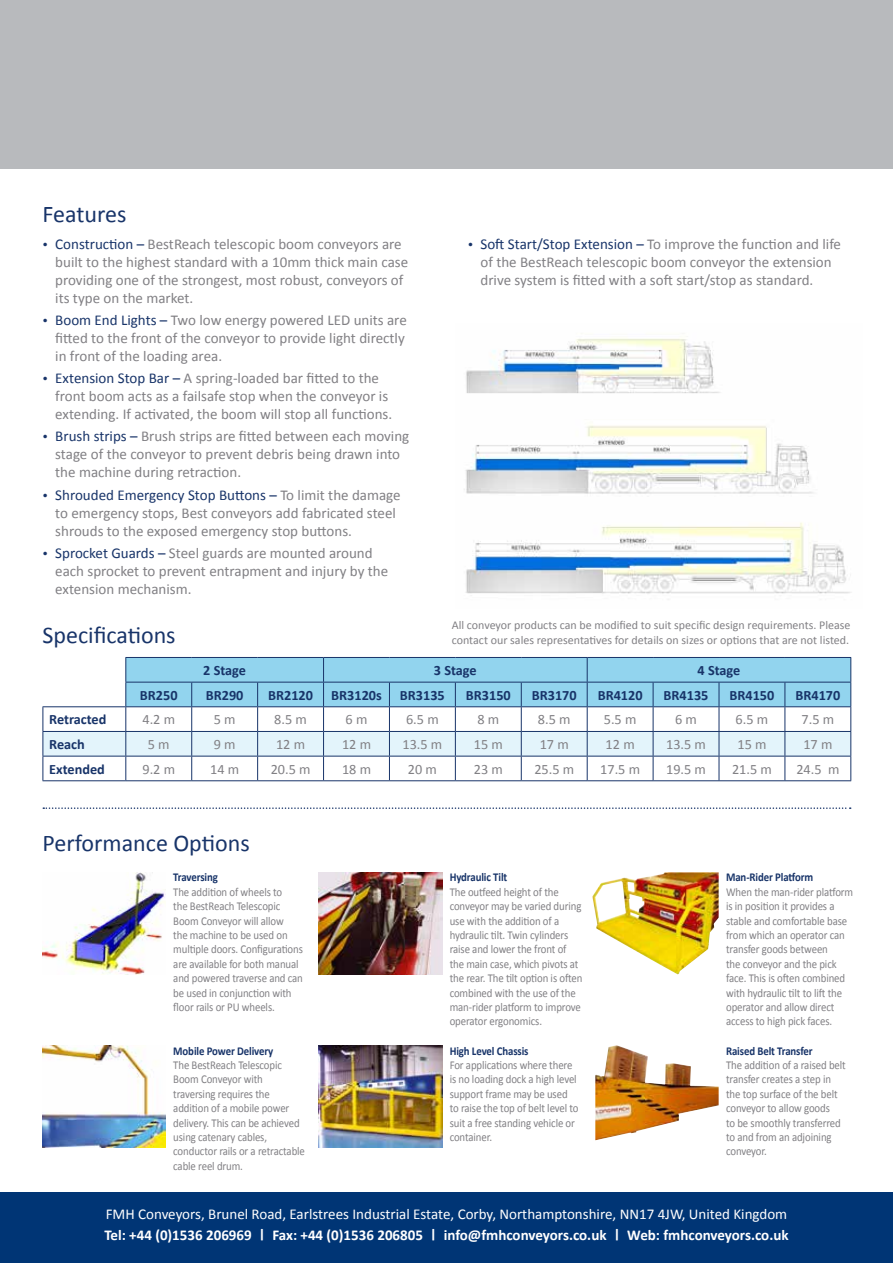
<style>
.page{position:relative;width:893px;height:1263px;background:#fff}
.page>*{position:absolute;margin:0;border:0;box-sizing:border-box;transform-origin:0 0}
.t1{font:24px "Calibri";color:#183469}
.t2{font:15px/18px "Calibri";color:#818084}
.t3{font:15px/21px "Calibri";color:#fff}
.t4{font:14.25px "Calibri";color:#818084}
.t5{font:700 14.25px "Calibri";color:#183469}
.t6{font:12px/14.4px "Calibri";letter-spacing:-.01em;color:#818084;scale:.9 1}
.t7{font:12px/14.4px "Calibri";letter-spacing:-.01em;color:#818084}
.t8{font:700 12px "Calibri";letter-spacing:-.01em;color:#183469;scale:.9 1}
.s1{font-size:11.25px;color:#183469}
.s2{color:#183469}
.s3{font-weight:700}
.s4{font-weight:700;font-size:12.9px}
</style>
<div class="page">
<hr style="left:43px;top:780px;width:83px;height:1px;background:#183469">
<hr style="left:126px;top:780px;width:66px;height:1px;background:#183469">
<hr style="left:192px;top:780px;width:66px;height:1px;background:#183469">
<hr style="left:258px;top:780px;width:66px;height:1px;background:#183469">
<hr style="left:324px;top:780px;width:65px;height:1px;background:#183469">
<hr style="left:389px;top:780px;width:66px;height:1px;background:#183469">
<hr style="left:455px;top:780px;width:66px;height:1px;background:#183469">
<hr style="left:521px;top:780px;width:66px;height:1px;background:#183469">
<hr style="left:587px;top:780px;width:66px;height:1px;background:#183469">
<hr style="left:653px;top:780px;width:66px;height:1px;background:#183469">
<hr style="left:719px;top:780px;width:66px;height:1px;background:#183469">
<hr style="left:785px;top:780px;width:66px;height:1px;background:#183469">
<svg style="left:43px;top:657px;width:808px;height:123px"></svg>
<hr style="left:43px;top:706px;width:83px;height:1px;background:#183469">
<hr style="left:126px;top:706px;width:66px;height:1px;background:#183469">
<hr style="left:192px;top:706px;width:66px;height:1px;background:#183469">
<hr style="left:258px;top:706px;width:66px;height:1px;background:#183469">
<hr style="left:324px;top:706px;width:65px;height:1px;background:#183469">
<hr style="left:389px;top:706px;width:66px;height:1px;background:#183469">
<hr style="left:455px;top:706px;width:66px;height:1px;background:#183469">
<hr style="left:521px;top:706px;width:66px;height:1px;background:#183469">
<hr style="left:587px;top:706px;width:66px;height:1px;background:#183469">
<hr style="left:653px;top:706px;width:66px;height:1px;background:#183469">
<hr style="left:719px;top:706px;width:66px;height:1px;background:#183469">
<hr style="left:785px;top:706px;width:66px;height:1px;background:#183469">
<svg style="left:43px;top:807px;width:808px;height:2px"></svg>
<img style="left:43px;top:872px;width:123px;height:102px">
<img style="left:43px;top:1045px;width:123px;height:102px">
<img style="left:319px;top:872px;width:123px;height:102px">
<img style="left:592px;top:872px;width:127px;height:102px">
<img style="left:319px;top:1045px;width:123px;height:102px">
<img style="left:595px;top:1045px;width:124px;height:95px">
<div style="left:0;top:0;width:893px;height:169px;background:#b8babd"></div>
<div style="left:0;top:1192px;width:893px;height:71px;background:#003575"></div>
<img style="left:464px;top:338px;width:387px;height:256px">
<h1 class="t1" style="left:43px;top:199px;width:85px">Features</h1>
<p class="t2" style="left:55px;top:235px;width:354px;text-indent:-13px"><span class="s1">•</span> <span class="s2">Construction –</span> BestReach telescopic boom conveyors are built to the highest standard with a 10mm thick main case providing one of the strongest, most robust, conveyors of its type on the market.</p>
<p class="t2" style="left:55px;top:311px;width:353px;text-indent:-13px"><span class="s1">•</span> <span class="s2">Boom End Lights –</span> Two low energy powered LED units are fitted to the front of the conveyor to provide light directly in front of the loading area.</p>
<p class="t2" style="left:55px;top:369px;width:338px;text-indent:-13px"><span class="s1">•</span> <span class="s2">Extension Stop Bar –</span> A spring-loaded bar fitted to the front boom acts as a failsafe stop when the conveyor is extending. If activated, the boom will stop all functions.</p>
<p class="t2" style="left:55px;top:427px;width:356px;text-indent:-13px"><span class="s1">•</span> <span class="s2">Brush strips –</span> Brush strips are fitted between each moving stage of the conveyor to prevent debris being drawn into the machine during retraction.</p>
<p class="t2" style="left:55px;top:486px;width:347px;text-indent:-13px"><span class="s1">•</span> <span class="s2">Shrouded Emergency Stop Buttons –</span> To limit the damage to emergency stops, Best conveyors add fabricated steel shrouds to the exposed emergency stop buttons.</p>
<p class="t2" style="left:55px;top:544px;width:334px;text-indent:-13px"><span class="s1">•</span> <span class="s2">Sprocket Guards –</span> Steel guards are mounted around each sprocket to prevent entrapment and injury by the extension mechanism.</p>
<h1 class="t1" style="left:43px;top:619px;width:135px">Specifications</h1>
<p class="t2" style="left:480px;top:235px;width:362px;text-indent:-13px"><span class="s1">•</span> <span class="s2">Soft Start/Stop Extension –</span> To improve the function and life of the BestReach telescopic boom conveyor the extension drive system is fitted with a soft start/stop as standard.</p>
<p class="t7" style="left:452px;top:618px;width:400px">All conveyor products can be modified to suit specific design requirements. Please contact our sales representatives for details on sizes or options that are not listed.</p>
<p class="t5" style="left:203px;top:661px;width:44px">2 Stage</p>
<p class="t5" style="left:434px;top:661px;width:44px">3 Stage</p>
<p class="t5" style="left:698px;top:661px;width:44px">4 Stage</p>
<p class="t5" style="left:140px;top:686px;width:39px">BR250</p>
<p class="t5" style="left:206px;top:686px;width:39px">BR290</p>
<p class="t5" style="left:268px;top:686px;width:46px">BR2120</p>
<p class="t5" style="left:331px;top:686px;width:52px">BR3120s</p>
<p class="t5" style="left:400px;top:686px;width:46px">BR3135</p>
<p class="t5" style="left:466px;top:686px;width:46px">BR3150</p>
<p class="t5" style="left:532px;top:686px;width:46px">BR3170</p>
<p class="t5" style="left:598px;top:686px;width:46px">BR4120</p>
<p class="t5" style="left:664px;top:686px;width:46px">BR4135</p>
<p class="t5" style="left:729px;top:686px;width:46px">BR4150</p>
<p class="t5" style="left:795px;top:686px;width:46px">BR4170</p>
<p class="t5" style="left:49px;top:711px;width:59px">Retracted</p>
<p class="t4" style="left:142px;top:711px;width:34px">4.2 m</p>
<p class="t4" style="left:214px;top:711px;width:23px">5 m</p>
<p class="t4" style="left:274px;top:711px;width:34px">8.5 m</p>
<p class="t4" style="left:346px;top:711px;width:23px">6 m</p>
<p class="t4" style="left:406px;top:711px;width:34px">6.5 m</p>
<p class="t4" style="left:477px;top:711px;width:23px">8 m</p>
<p class="t4" style="left:538px;top:711px;width:34px">8.5 m</p>
<p class="t4" style="left:604px;top:711px;width:34px">5.5 m</p>
<p class="t4" style="left:675px;top:711px;width:23px">6 m</p>
<p class="t4" style="left:736px;top:711px;width:34px">6.5 m</p>
<p class="t4" style="left:801px;top:711px;width:34px">7.5 m</p>
<p class="t5" style="left:49px;top:735px;width:37px">Reach</p>
<p class="t4" style="left:148px;top:735px;width:23px">5 m</p>
<p class="t4" style="left:214px;top:735px;width:23px">9 m</p>
<p class="t4" style="left:276px;top:735px;width:31px">12 m</p>
<p class="t4" style="left:342px;top:735px;width:31px">12 m</p>
<p class="t4" style="left:402px;top:735px;width:41px">13.5 m</p>
<p class="t4" style="left:474px;top:735px;width:31px">15 m</p>
<p class="t4" style="left:540px;top:735px;width:31px">17 m</p>
<p class="t4" style="left:606px;top:735px;width:31px">12 m</p>
<p class="t4" style="left:666px;top:735px;width:41px">13.5 m</p>
<p class="t4" style="left:737px;top:735px;width:31px">15 m</p>
<p class="t4" style="left:803px;top:735px;width:31px">17 m</p>
<p class="t5" style="left:49px;top:760px;width:57px">Extended</p>
<p class="t4" style="left:142px;top:760px;width:34px">9.2 m</p>
<p class="t4" style="left:210px;top:760px;width:31px">14 m</p>
<p class="t4" style="left:271px;top:760px;width:41px">20.5 m</p>
<p class="t4" style="left:342px;top:760px;width:31px">18 m</p>
<p class="t4" style="left:408px;top:760px;width:31px">20 m</p>
<p class="t4" style="left:474px;top:760px;width:31px">23 m</p>
<p class="t4" style="left:534px;top:760px;width:41px">25.5 m</p>
<p class="t4" style="left:600px;top:760px;width:41px">17.5 m</p>
<p class="t4" style="left:666px;top:760px;width:41px">19.5 m</p>
<p class="t4" style="left:732px;top:760px;width:41px">21.5 m</p>
<p class="t4" style="left:796px;top:760px;width:45px">24.5 m</p>
<h1 class="t1" style="left:43px;top:828px;width:209px">Performance Options</h1>
<p class="t8" style="left:173px;top:870px;width:51px">Traversing</p>
<p class="t6" style="left:173px;top:884px;width:146px">The addition of wheels to<br>the BestReach Telescopic<br>Boom Conveyor will allow<br>the machine to be used on multiple doors. Configurations are available for both manual and powered traverse and can be used in conjunction with floor rails or PU wheels.</p>
<p class="t8" style="left:173px;top:1043px;width:113px">Mobile Power Delivery</p>
<p class="t6" style="left:173px;top:1058px;width:148px">The BestReach Telescopic<br>Boom Conveyor with traversing requires the addition of a mobile power delivery. This can be achieved using catenary cables, conductor rails or a retractable cable reel drum.</p>
<p class="t8" style="left:450px;top:870px;width:66px">Hydraulic Tilt</p>
<p class="t6" style="left:450px;top:884px;width:149px">The outfeed height of the conveyor may be varied during use with the addition of a hydraulic tilt. Twin cylinders raise and lower the front of the main case, which pivots at the rear. The tilt option is often combined with the use of the man-rider platform to improve operator ergonomics.</p>
<p class="t8" style="left:450px;top:1043px;width:89px">High Level Chassis</p>
<p class="t6" style="left:450px;top:1058px;width:145px">For applications where there is no loading dock a high level support frame may be used to raise the top of belt level to suit a free standing vehicle or container.</p>
<p class="t8" style="left:726px;top:870px;width:98px">Man-Rider Platform</p>
<p class="t6" style="left:726px;top:884px;width:143px">When the man-rider platform is in position it provides a stable and comfortable base from which an operator can transfer goods between<br>the conveyor and the pick face. This is often combined with hydraulic tilt to lift the operator and allow direct access to high pick faces.</p>
<p class="t8" style="left:726px;top:1043px;width:98px">Raised Belt Transfer</p>
<p class="t6" style="left:726px;top:1058px;width:135px">The addition of a raised belt transfer creates a step in the top surface of the belt conveyor to allow goods<br>to be smoothly transferred to and from an adjoining conveyor.</p>
<p class="t3" style="left:104px;top:1203px;width:686px">FMH Conveyors, Brunel Road, Earlstrees Industrial Estate, Corby, Northamptonshire, NN17 4JW, United Kingdom<br><span class="s3">Tel: +44 (0)1536 206969</span> <span class="s4">|</span> <span class="s3">Fax: +44 (0)1536 206805</span> <span class="s4">|</span> <span class="s3">info@fmhconveyors.co.uk</span> <span class="s4">|</span> <span class="s3">Web: fmhconveyors.co.uk</span></p>
</div>
